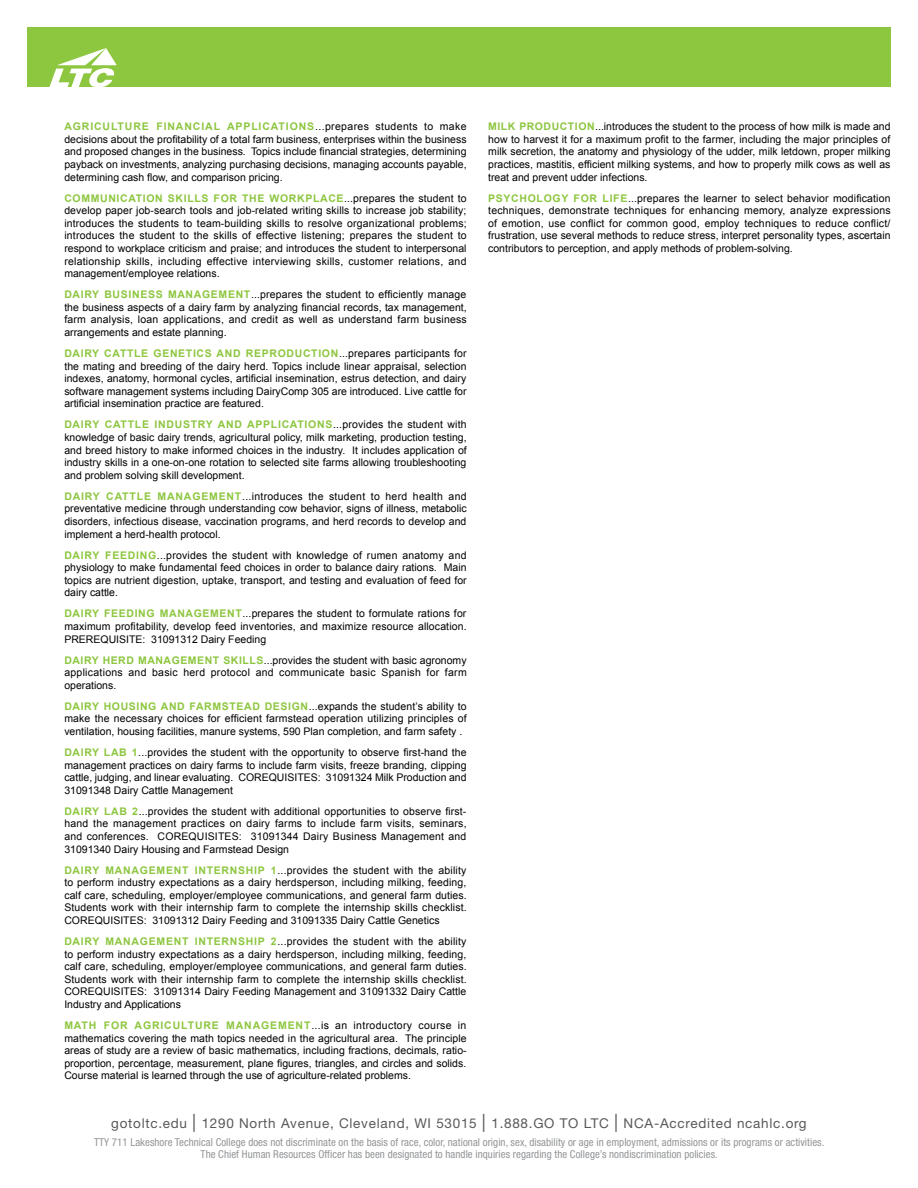
<style>
.page{position:relative;width:918px;height:1188px;background:#fff}
.page>*{position:absolute;margin:0;border:0;box-sizing:border-box;transform-origin:0 0}
.t1{font:13.5px "Helvetica Neue";letter-spacing:.055em;color:#58595b}
.t2{font:condensed 10.8px/12px "Helvetica Neue";letter-spacing:.005em;color:#939598;text-align:center}
.t3{font:10.5px/12.6px "Arial";color:#000;text-align:justify}
.t4{font:700 10.5px "Arial";letter-spacing:.065em;color:#8dc63f}
.s1{font-weight:700;color:#8dc63f}
.s2{font-size:18px}
</style>
<div class="page">
<div style="left:27px;top:27px;width:864px;height:60px;background:#8dc63f"></div>
<svg style="left:49px;top:48px;width:68px;height:39px"></svg>
<p class="t4" style="left:64px;top:120px;width:17px">AGRICULTURE</p>
<p class="t4" style="left:156px;top:120px;width:16px">FINANCIAL</p>
<p class="t4" style="left:227px;top:120px;width:17px">APPLICATIONS</p>
<p class="t3" style="left:64px;top:120px;width:404px;text-indent:251px">...prepares students to make decisions about the profitability of a total farm business, enterprises within the business and proposed changes in the business. Topics include financial strategies, determining payback on investments, analyzing purchasing decisions, managing accounts payable, determining cash flow, and comparison pricing.</p>
<p class="t4" style="left:64px;top:191px;width:17px">COMMUNICATION</p>
<p class="t4" style="left:168px;top:191px;width:23px">SKILLS</p>
<p class="t4" style="left:214px;top:191px;width:9px">FOR</p>
<p class="t4" style="left:242px;top:191px;width:9px">THE</p>
<p class="t4" style="left:270px;top:191px;width:45px">WORKPLACE</p>
<p class="t3" style="left:64px;top:192px;width:404px;text-indent:280px">...prepares the student to develop paper job-search tools and job-related writing skills to increase job stability; introduces the students to team-building skills to resolve organizational problems; introduces the student to the skills of effective listening; prepares the student to respond to workplace criticism and praise; and introduces the student to interpersonal relationship skills, including effective interviewing skills, customer relations, and management/employee relations.</p>
<p class="t4" style="left:64px;top:288px;width:16px">DAIRY</p>
<p class="t4" style="left:104px;top:288px;width:17px">BUSINESS</p>
<p class="t4" style="left:168px;top:288px;width:19px">MANAGEMENT</p>
<p class="t3" style="left:64px;top:288px;width:404px;text-indent:187px">...prepares the student to efficiently manage the business aspects of a dairy farm by analyzing financial records, tax management, farm analysis, loan applications, and credit as well as understand farm business arrangements and estate planning.</p>
<p class="t4" style="left:64px;top:346px;width:16px">DAIRY</p>
<p class="t4" style="left:104px;top:346px;width:17px">CATTLE</p>
<p class="t4" style="left:154px;top:346px;width:17px">GENETICS</p>
<p class="t4" style="left:217px;top:346px;width:9px">AND</p>
<p class="t4" style="left:246px;top:346px;width:9px">REPRODUCTION</p>
<p class="t3" style="left:64px;top:347px;width:404px;text-indent:275px">...prepares participants for the mating and breeding of the dairy herd. Topics include linear appraisal, selection indexes, anatomy, hormonal cycles, artificial insemination, estrus detection, and dairy software management systems including DairyComp 305 are introduced. Live cattle for artificial insemination practice are featured.</p>
<p class="t4" style="left:64px;top:418px;width:16px">DAIRY</p>
<p class="t4" style="left:105px;top:418px;width:17px">CATTLE</p>
<p class="t4" style="left:155px;top:418px;width:13px">INDUSTRY</p>
<p class="t4" style="left:218px;top:418px;width:9px">AND</p>
<p class="t4" style="left:247px;top:418px;width:17px">APPLICATIONS</p>
<p class="t3" style="left:64px;top:419px;width:404px;text-indent:269px">...provides the student with knowledge of basic dairy trends, agricultural policy, milk marketing, production testing, and breed history to make informed choices in the industry. It includes application of industry skills in a one-on-one rotation to selected site farms allowing troubleshooting and problem solving skill development.</p>
<p class="t4" style="left:64px;top:489px;width:17px">DAIRY</p>
<p class="t4" style="left:106px;top:489px;width:17px">CATTLE</p>
<p class="t4" style="left:158px;top:489px;width:19px">MANAGEMENT</p>
<p class="t3" style="left:64px;top:490px;width:404px;text-indent:178px">...introduces the student to herd health and preventative medicine through understanding cow behavior, signs of illness, metabolic disorders, infectious disease, vaccination programs, and herd records to develop and implement a herd-health protocol.</p>
<p class="t4" style="left:64px;top:548px;width:17px">DAIRY</p>
<p class="t4" style="left:105px;top:548px;width:16px">FEEDING</p>
<p class="t3" style="left:64px;top:549px;width:404px;text-indent:93px">...provides the student with knowledge of rumen anatomy and physiology to make fundamental feed choices in order to balance dairy rations. Main topics are nutrient digestion, uptake, transport, and testing and evaluation of feed for dairy cattle.</p>
<p class="t4" style="left:64px;top:607px;width:16px">DAIRY</p>
<p class="t4" style="left:104px;top:607px;width:16px">FEEDING</p>
<p class="t4" style="left:160px;top:607px;width:19px">MANAGEMENT</p>
<p class="t3" style="left:64px;top:608px;width:404px;text-indent:178px">...prepares the student to formulate rations for maximum profitability, develop feed inventories, and maximize resource allocation.<br>PREREQUISITE: 31091312 Dairy Feeding</p>
<p class="t4" style="left:64px;top:653px;width:16px">DAIRY</p>
<p class="t4" style="left:103px;top:653px;width:17px">HERD</p>
<p class="t4" style="left:138px;top:653px;width:19px">MANAGEMENT</p>
<p class="t4" style="left:223px;top:653px;width:23px">SKILLS</p>
<p class="t3" style="left:64px;top:654px;width:404px;text-indent:200px">...provides the student with basic agronomy applications and basic herd protocol and communicate basic Spanish for farm operations.</p>
<p class="t4" style="left:64px;top:699px;width:16px">DAIRY</p>
<p class="t4" style="left:104px;top:699px;width:17px">HOUSING</p>
<p class="t4" style="left:161px;top:699px;width:9px">AND</p>
<p class="t4" style="left:190px;top:699px;width:16px">FARMSTEAD</p>
<p class="t4" style="left:265px;top:699px;width:16px">DESIGN</p>
<p class="t3" style="left:64px;top:700px;width:404px;text-indent:244px">...expands the student’s ability to make the necessary choices for efficient farmstead operation utilizing principles of ventilation, housing facilities, manure systems, 590 Plan completion, and farm safety .</p>
<p class="t4" style="left:64px;top:745px;width:16px">DAIRY</p>
<p class="t4" style="left:104px;top:745px;width:16px">LAB</p>
<p class="t3" style="left:64px;top:746px;width:404px;text-indent:68px"><span class="s1">1</span>...provides the student with the opportunity to observe first-hand the management practices on dairy farms to include farm visits, freeze branding, clipping cattle, judging, and linear evaluating. COREQUISITES: 31091324 Milk Production and 31091348 Dairy Cattle Management</p>
<p class="t4" style="left:64px;top:804px;width:16px">DAIRY</p>
<p class="t4" style="left:104px;top:804px;width:16px">LAB</p>
<p class="t3" style="left:64px;top:805px;width:404px;text-indent:68px"><span class="s1">2</span>...provides the student with additional opportunities to observe first&shy;hand the management practices on dairy farms to include farm visits, seminars, and conferences. COREQUISITES: 31091344 Dairy Business Management and 31091340 Dairy Housing and Farmstead Design</p>
<p class="t4" style="left:64px;top:863px;width:17px">DAIRY</p>
<p class="t4" style="left:105px;top:863px;width:19px">MANAGEMENT</p>
<p class="t4" style="left:195px;top:863px;width:12px">INTERNSHIP</p>
<p class="t3" style="left:64px;top:864px;width:404px;text-indent:207px"><span class="s1">1</span>...provides the student with the ability to perform industry expectations as a dairy herdsperson, including milking, feeding, calf care, scheduling, employer/employee communications, and general farm duties.<br>Students work with their internship farm to complete the internship skills checklist.<br>COREQUISITES: 31091312 Dairy Feeding and 31091335 Dairy Cattle Genetics</p>
<p class="t4" style="left:64px;top:934px;width:17px">DAIRY</p>
<p class="t4" style="left:105px;top:934px;width:19px">MANAGEMENT</p>
<p class="t4" style="left:195px;top:934px;width:12px">INTERNSHIP</p>
<p class="t3" style="left:64px;top:935px;width:404px;text-indent:207px"><span class="s1">2</span>...provides the student with the ability to perform industry expectations as a dairy herdsperson, including milking, feeding, calf care, scheduling, employer/employee communications, and general farm duties.<br>Students work with their internship farm to complete the internship skills checklist.<br>COREQUISITES: 31091314 Dairy Feeding Management and 31091332 Dairy Cattle Industry and Applications</p>
<p class="t4" style="left:64px;top:1018px;width:18px">MATH</p>
<p class="t4" style="left:104px;top:1018px;width:9px">FOR</p>
<p class="t4" style="left:135px;top:1018px;width:17px">AGRICULTURE</p>
<p class="t4" style="left:226px;top:1018px;width:19px">MANAGEMENT</p>
<p class="t3" style="left:64px;top:1019px;width:404px;text-indent:247px">...is an introductory course in mathematics covering the math topics needed in the agricultural area. The principle areas of study are a review of basic mathematics, including fractions, decimals, ratio&shy;proportion, percentage, measurement, plane figures, triangles, and circles and solids.<br>Course material is learned through the use of agriculture-related problems.</p>
<p class="t3" style="left:488px;top:120px;width:404px;text-indent:107px">...introduces the student to the process of how milk is made and how to harvest it for a maximum profit to the farmer, including the major principles of milk secretion, the anatomy and physiology of the udder, milk letdown, proper milking practices, mastitis, efficient milking systems, and how to properly milk cows as well as treat and prevent udder infections.</p>
<p class="t4" style="left:488px;top:191px;width:17px">PSYCHOLOGY</p>
<p class="t4" style="left:574px;top:191px;width:9px">FOR</p>
<p class="t4" style="left:488px;top:120px;width:47px">MILK PRODUCTION</p>
<p class="t3" style="left:488px;top:192px;width:404px;text-indent:114px"><span class="s1">LIFE</span> ...prepares the learner to select behavior modification techniques, demonstrate techniques for enhancing memory, analyze expressions of emotion, use conflict for common good, employ techniques to reduce conflict/ frustration, use several methods to reduce stress, interpret personality types, ascertain contributors to perception, and apply methods of problem-solving.</p>
<p class="t1" style="left:111px;top:1115px;width:697px">gotoltc.edu <span class="s2">|</span> 1290 North Avenue, Cleveland, WI 53015 <span class="s2">|</span> 1.888.GO TO LTC <span class="s2">|</span> NCA-Accredited ncahlc.org</p>
<p class="t2" style="left:94px;top:1136px;width:732px">TTY 711 Lakeshore Technical College does not discriminate on the basis of race, color, national origin, sex, disability or age in employment, admissions or its programs or activities.<br>The Chief Human Resources Officer has been designated to handle inquiries regarding the College’s nondiscrimination policies.</p>
</div>
